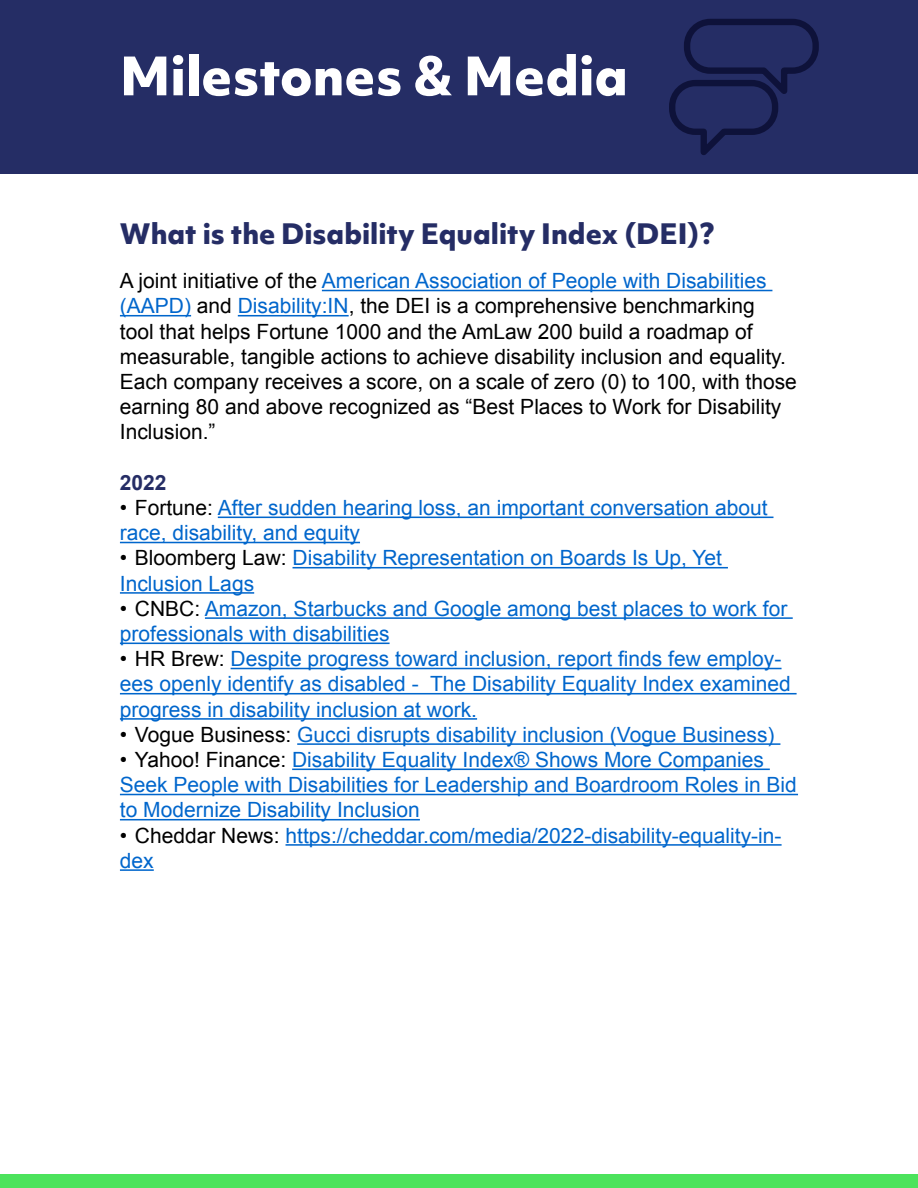
<style>
.page{position:relative;width:918px;height:1188px;background:#fff}
.page>*{position:absolute;margin:0;border:0;box-sizing:border-box;transform-origin:0 0}
.t1{font:800 51px "Objektiv Mk 1";color:#fff}
.t2{font:800 27px "Objektiv Mk 1";color:#252d65}
.t3{font:21px/25.2px "Arial";color:#06c}
.t4{font:21px/25.2px "Arial";color:#000}
.t5{font:700 21px "Arial";color:#252d65}
.s1{color:#06c}
.s2{color:#000}
</style>
<div class="page">
<hr style="left:322px;top:290px;width:450px;height:1px;background:#06c">
<hr style="left:120px;top:315px;width:71px;height:1px;background:#06c">
<hr style="left:238px;top:315px;width:111px;height:1px;background:#06c">
<hr style="left:218px;top:517px;width:555px;height:1px;background:#06c">
<hr style="left:120px;top:542px;width:240px;height:1px;background:#06c">
<hr style="left:293px;top:567px;width:435px;height:1px;background:#06c">
<hr style="left:120px;top:592px;width:134px;height:2px;background:#06c">
<hr style="left:205px;top:617px;width:588px;height:2px;background:#06c">
<hr style="left:120px;top:643px;width:270px;height:1px;background:#06c">
<hr style="left:231px;top:668px;width:551px;height:1px;background:#06c">
<hr style="left:120px;top:693px;width:677px;height:1px;background:#06c">
<hr style="left:120px;top:718px;width:357px;height:2px;background:#06c">
<hr style="left:297px;top:743px;width:483px;height:2px;background:#06c">
<hr style="left:292px;top:769px;width:478px;height:1px;background:#06c">
<hr style="left:120px;top:794px;width:678px;height:1px;background:#06c">
<hr style="left:120px;top:819px;width:300px;height:1px;background:#06c">
<hr style="left:286px;top:844px;width:496px;height:2px;background:#06c">
<hr style="left:120px;top:869px;width:34px;height:2px;background:#06c">
<div style="left:0;top:0;width:918px;height:174px;background:#252d65"></div>
<svg style="left:669px;top:19px;width:150px;height:136px"></svg>
<div style="left:0;top:1174px;width:918px;height:14px;background:#4ce35c"></div>
<h1 class="t1" style="left:120px;top:39px;width:510px">Milestones &amp; Media</h1>
<p class="t2" style="left:120px;top:214px;width:596px">What is the Disability Equality Index (DEI)?</p>
<p class="t4" style="left:120px;top:269px;width:678px">A joint initiative of the <span class="s1">American Association of People with Disabilities (AAPD)</span> and <span class="s1">Disability:IN</span>, the DEI is a comprehensive benchmarking<br>tool that helps Fortune 1000 and the AmLaw 200 build a roadmap of measurable, tangible actions to achieve disability inclusion and equality.<br>Each company receives a score, on a scale of zero (0) to 100, with those earning 80 and above recognized as “Best Places to Work for Disability Inclusion.”</p>
<p class="t5" style="left:120px;top:469px;width:48px">2022</p>
<p class="t3" style="left:120px;top:495px;width:649px"><span class="s2">• Fortune:</span> After sudden hearing loss, an important conversation about race, disability, and equity</p>
<p class="t3" style="left:120px;top:546px;width:604px"><span class="s2">• Bloomberg Law:</span> Disability Representation on Boards Is Up, Yet<br>Inclusion Lags</p>
<p class="t3" style="left:120px;top:596px;width:669px"><span class="s2">• CNBC:</span> Amazon, Starbucks and Google among best places to work for professionals with disabilities</p>
<p class="t3" style="left:120px;top:647px;width:672px"><span class="s2">• HR Brew:</span> Despite progress toward inclusion, report finds few employ&shy;ees openly identify as disabled - The Disability Equality Index examined progress in disability inclusion at work.</p>
<p class="t3" style="left:120px;top:722px;width:656px"><span class="s2">• Vogue Business:</span> Gucci disrupts disability inclusion (Vogue Business)</p>
<p class="t3" style="left:120px;top:747px;width:678px"><span class="s2">• Yahoo! Finance:</span> Disability Equality Index® Shows More Companies<br>Seek People with Disabilities for Leadership and Boardroom Roles in Bid to Modernize Disability Inclusion</p>
<p class="t3" style="left:120px;top:823px;width:663px"><span class="s2">• Cheddar News:</span> https://cheddar.com/media/2022-disability-equality-in&shy;dex</p>
</div>
